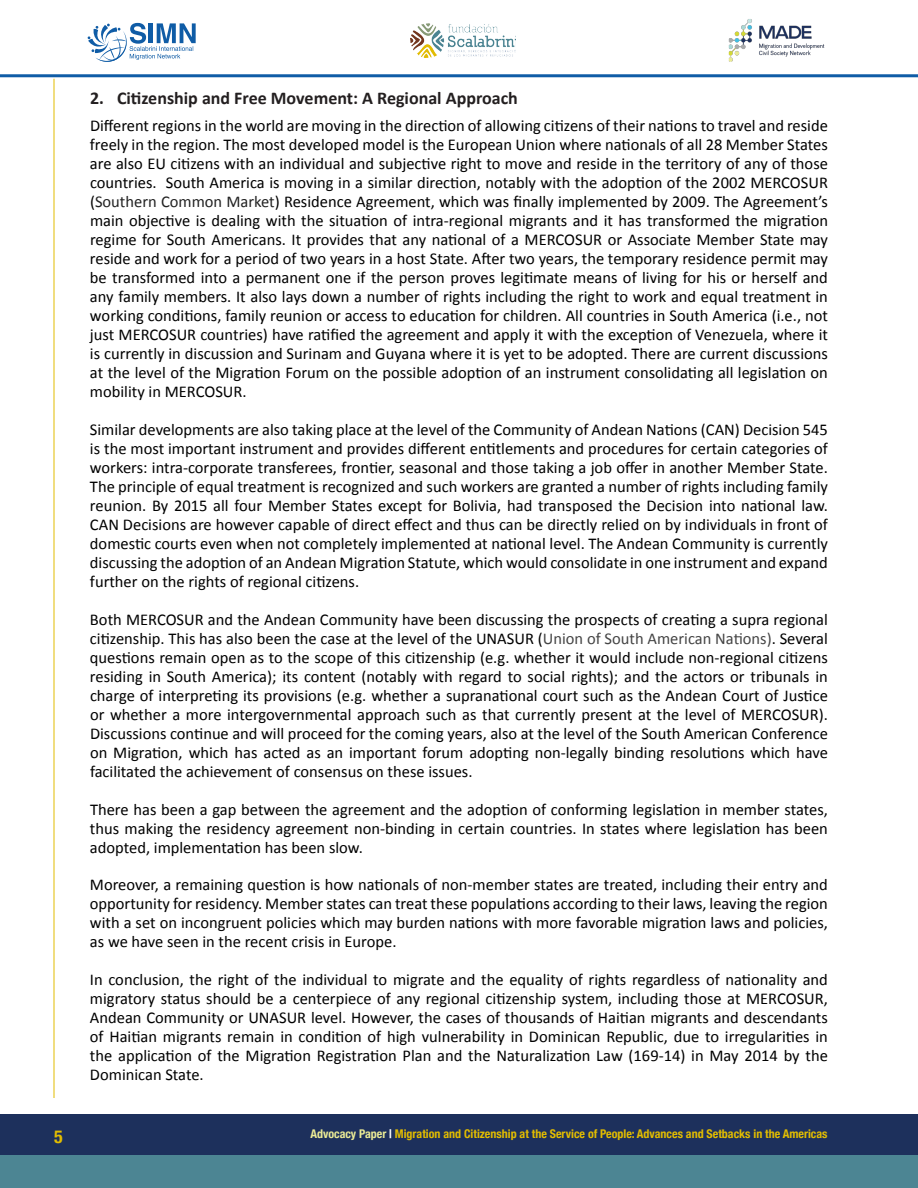
<style>
.page{position:relative;width:918px;height:1188px;background:#fff}
.page>*{position:absolute;margin:0;border:0;box-sizing:border-box;transform-origin:0 0}
.t1{font:700 18px "Calibri";color:#231f20}
.t2{font:700 condensed 18px "Helvetica Neue";color:#e3bd00}
.t3{font:16.5px/18.9px "Calibri";color:#000;text-align:justify}
.t4{font:700 condensed 12px "Helvetica Neue";color:#e3bd00}
.s1{color:#222}
.s2{color:#444}
.s3{color:#ebeb96}
.s4{color:#fff}
</style>
<div class="page">
<div style="left:1px;top:1114px;width:917px;height:42px;background:#1d305c"></div>
<hr style="left:54px;top:79px;width:1px;height:1019px;background:#e3bd00">
<div style="left:0;top:1156px;width:918px;height:32px;background:#4c8593"></div>
<svg style="left:88px;top:23px;width:108px;height:39px"></svg>
<img style="left:728px;top:19px;width:97px;height:43px">
<img style="left:411px;top:23px;width:105px;height:35px">
<hr style="left:0;top:74px;width:918px;height:3px;background:#0f5ca6">
<p class="t1" style="left:90px;top:86px;width:429px">2. Citizenship and Free Movement: A Regional Approach</p>
<p class="t3" style="left:90px;top:117px;width:740px">Different regions in the world are moving in the direction of allowing citizens of their nations to travel and reside freely in the region. The most developed model is the European Union where nationals of all 28 Member States are also EU citizens with an individual and subjective right to move and reside in the territory of any of those countries. South America is moving in a similar direction, notably with the adoption of the 2002 MERCOSUR (<span class="s1">Southern Common Market</span>) Residence Agreement, which was finally implemented by 2009. The Agreement’s main objective is dealing with the situation of intra-regional migrants and it has transformed the migration regime for South Americans. It provides that any national of a MERCOSUR or Associate Member State may reside and work for a period of two years in a host State. After two years, the temporary residence permit may be transformed into a permanent one if the person proves legitimate means of living for his or herself and any family members. It also lays down a number of rights including the right to work and equal treatment in working conditions, family reunion or access to education for children. All countries in South America (i.e., not just MERCOSUR countries) have ratified the agreement and apply it with the exception of Venezuela, where it is currently in discussion and Surinam and Guyana where it is yet to be adopted. There are current discussions at the level of the Migration Forum on the possible adoption of an instrument consolidating all legislation on mobility in MERCOSUR.</p>
<p class="t3" style="left:90px;top:420px;width:740px">Similar developments are also taking place at the level of the Community of Andean Nations (CAN) Decision 545 is the most important instrument and provides different entitlements and procedures for certain categories of workers: intra-corporate transferees, frontier, seasonal and those taking a job offer in another Member State.<br>The principle of equal treatment is recognized and such workers are granted a number of rights including family reunion. By 2015 all four Member States except for Bolivia, had transposed the Decision into national law.<br>CAN Decisions are however capable of direct effect and thus can be directly relied on by individuals in front of domestic courts even when not completely implemented at national level. The Andean Community is currently discussing the adoption of an Andean Migration Statute, which would consolidate in one instrument and expand further on the rights of regional citizens.</p>
<p class="t3" style="left:90px;top:610px;width:740px">Both MERCOSUR and the Andean Community have been discussing the prospects of creating a supra regional citizenship. This has also been the case at the level of the UNASUR (<span class="s2">Union of South American Nations)</span>. Several questions remain open as to the scope of this citizenship (e.g. whether it would include non-regional citizens residing in South America); its content (notably with regard to social rights); and the actors or tribunals in charge of interpreting its provisions (e.g. whether a supranational court such as the Andean Court of Justice or whether a more intergovernmental approach such as that currently present at the level of MERCOSUR).<br>Discussions continue and will proceed for the coming years, also at the level of the South American Conference on Migration, which has acted as an important forum adopting non-legally binding resolutions which have facilitated the achievement of consensus on these issues.</p>
<p class="t3" style="left:90px;top:800px;width:740px">There has been a gap between the agreement and the adoption of conforming legislation in member states, thus making the residency agreement non-binding in certain countries. In states where legislation has been adopted, implementation has been slow.</p>
<p class="t3" style="left:90px;top:876px;width:740px">Moreover, a remaining question is how nationals of non-member states are treated, including their entry and opportunity for residency. Member states can treat these populations according to their laws, leaving the region with a set on incongruent policies which may burden nations with more favorable migration laws and policies, as we have seen in the recent crisis in Europe.</p>
<p class="t3" style="left:90px;top:970px;width:740px">In conclusion, the right of the individual to migrate and the equality of rights regardless of nationality and migratory status should be a centerpiece of any regional citizenship system, including those at MERCOSUR, Andean Community or UNASUR level. However, the cases of thousands of Haitian migrants and descendants of Haitian migrants remain in condition of high vulnerability in Dominican Republic, due to irregularities in the application of the Migration Registration Plan and the Naturalization Law (169-14) in May 2014 by the Dominican State.</p>
<p class="t2" style="left:54px;top:1122px;width:10px">5</p>
<p class="t4" style="left:310px;top:1124px;width:519px"><span class="s3">Advocacy Paper</span> <span class="s4">|</span> Migration and Citizenship at the Service of People: Advances and Setbacks in the Americas</p>
</div>
